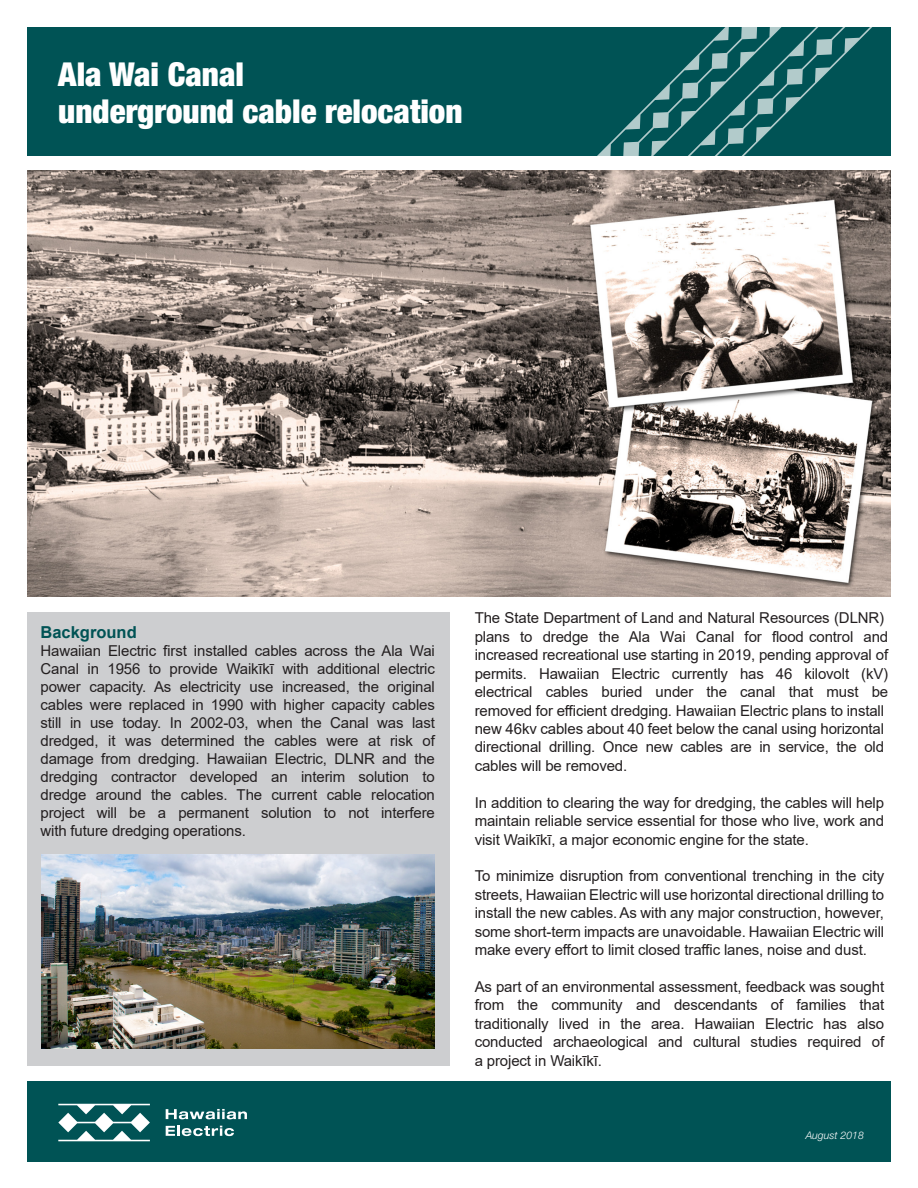
<style>
.page{position:relative;width:918px;height:1188px;background:#fff}
.page>*{position:absolute;margin:0;border:0;box-sizing:border-box;transform-origin:0 0}
.t1{font:900 condensed 33px/37.8px "Helvetica Neue LT Std";color:#fff}
.t2{font:700 16.5px "Arial";color:#005355}
.t3{font:15px/18.5px "Arial";letter-spacing:-.01em;color:#231f20;text-align:justify}
.t4{font:italic 300 10.5px "Helvetica Neue LT Std";color:#fff}
</style>
<div class="page">
<div style="left:28px;top:612px;width:422px;height:454px;background:#cdced0"></div>
<div style="left:27px;top:27px;width:864px;height:128px;background:#005355"></div>
<svg style="left:598px;top:27px;width:274px;height:128px"></svg>
<div style="left:27px;top:1081px;width:864px;height:81px;background:#005355"></div>
<img style="left:27px;top:170px;width:864px;height:427px">
<svg style="left:58px;top:1104px;width:92px;height:37px"></svg>
<svg style="left:166px;top:1109px;width:81px;height:10px"></svg>
<svg style="left:166px;top:1126px;width:68px;height:10px"></svg>
<img style="left:41px;top:854px;width:393px;height:194px">
<h1 class="t1" style="left:58px;top:54px;width:406px">Ala Wai Canal<br>underground cable relocation</h1>
<p class="t2" style="left:40px;top:621px;width:98px">Background</p>
<p class="t3" style="left:40px;top:642px;width:396px;line-height:18px">Hawaiian Electric first installed cables across the Ala Wai Canal in 1956 to provide Waikīkī with additional electric power capacity. As electricity use increased, the original cables were replaced in 1990 with higher capacity cables still in use today. In 2002-03, when the Canal was last dredged, it was determined the cables were at risk of damage from dredging. Hawaiian Electric, DLNR and the dredging contractor developed an interim solution to dredge around the cables. The current cable relocation project will be a permanent solution to not interfere with future dredging operations.</p>
<p class="t3" style="left:475px;top:609px;width:415px;text-align:left">The State Department of Land and Natural Resources (DLNR) plans to dredge the Ala Wai Canal for flood control and increased recreational use starting in 2019, pending approval of permits. Hawaiian Electric currently has 46 kilovolt (kV) electrical cables buried under the canal that must be removed for efficient dredging. Hawaiian Electric plans to install new 46kv cables about 40 feet below the canal using horizontal directional drilling. Once new cables are in service, the old cables will be removed.</p>
<p class="t3" style="left:475px;top:793px;width:411px">In addition to clearing the way for dredging, the cables will help maintain reliable service essential for those who live, work and visit Waikīkī, a major economic engine for the state.</p>
<p class="t3" style="left:475px;top:867px;width:411px">To minimize disruption from conventional trenching in the city streets, Hawaiian Electric will use horizontal directional drilling to install the new cables. As with any major construction, however, some short-term impacts are unavoidable. Hawaiian Electric will make every effort to limit closed traffic lanes, noise and dust.</p>
<p class="t3" style="left:475px;top:977px;width:411px">As part of an environmental assessment, feedback was sought from the community and descendants of families that traditionally lived in the area. Hawaiian Electric has also conducted archaeological and cultural studies required of a project in Waikīkī.</p>
<p class="t4" style="left:806px;top:1129px;width:60px">August 2018</p>
</div>
